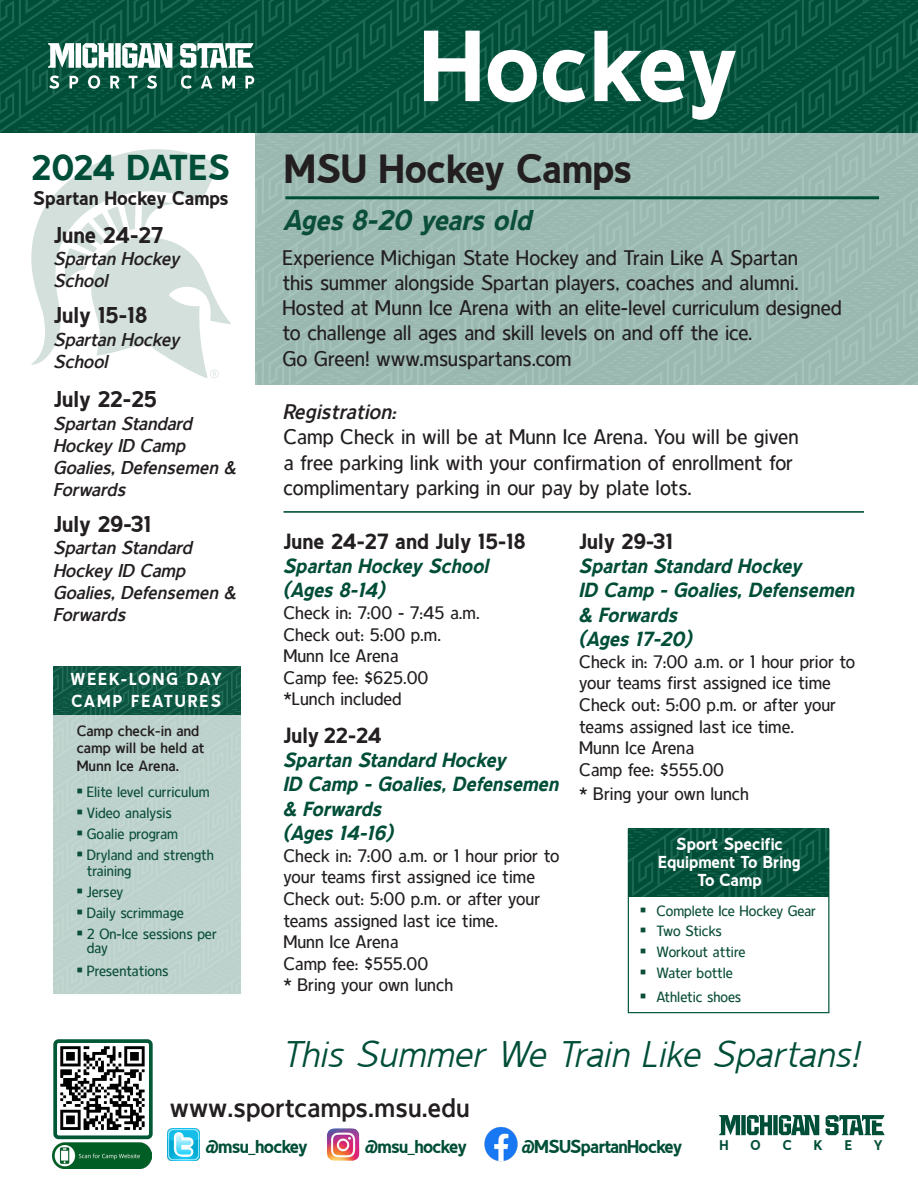
<style>
.page{position:relative;width:918px;height:1188px;background:#fff}
.page>*{position:absolute;margin:0;border:0;box-sizing:border-box;transform-origin:0 0}
.t1{font:800 100.5px "Duty";color:#fff}
.t2{font:800 40.5px "Duty";letter-spacing:-.01em;color:#231f20}
.t3{font:italic 300 36.9px "Duty";letter-spacing:.01em;color:#004e38}
.t4{font:800 35.85px "Duty";letter-spacing:-.02em;color:#004e38}
.t5{font:italic 800 28.5px "Duty";letter-spacing:-.01em;color:#0b4e39}
.t6{font:700 26.7px "Duty";color:#231f20}
.t7{font:800 22.8px "Duty";color:#231f20}
.t8{font:800 21.9px "Duty";color:#231f20}
.t9{font:21px/25.2px "Duty";color:#231f20}
.t10{font:italic 700 21px "Duty";color:#231f20}
.t11{font:italic 800 20.25px/24.5px "Duty";color:#004e38}
.t12{font:800 19.5px "Duty";color:#231f20}
.t13{font:800 18.6px "Duty";letter-spacing:-.04em;color:#004e38}
.t14{font:italic 700 18.45px/22.2px "Duty";color:#231f20}
.t15{font:18px/21.6px "Duty";color:#231f20}
.t16{font:800 17.25px/17.9px "Duty";color:#fff;text-align:center}
.t17{font:800 17.25px/21.5px "Duty";letter-spacing:.11em;color:#fff}
.t18{font:700 14.85px/17.9px "Duty";color:#231f20}
.t19{font:14.7px/16.4px "Duty";color:#0b4e39}
.t20{font:14.7px "Duty";letter-spacing:-.02em;color:#0b4e39}
.t21{font:800 13.95px "Duty";color:#004e38}
</style>
<div class="page">
<svg style="left:719px;top:1115px;width:100px;height:20px"></svg>
<svg style="left:826px;top:1115px;width:58px;height:20px"></svg>
<svg style="left:20px;top:132px;width:199px;height:233px"></svg>
<svg style="left:64px;top:200px;width:167px;height:178px"></svg>
<div style="left:255px;top:126px;width:663px;height:258px;background:#9ab8b0"></div>
<svg style="left:0;top:0;width:918px;height:132px;background:#07543e"></svg>
<svg style="left:48px;top:43px;width:124px;height:25px"></svg>
<svg style="left:180px;top:43px;width:73px;height:25px"></svg>
<svg style="left:49px;top:76px;width:10px;height:13px"></svg>
<svg style="left:70px;top:76px;width:8px;height:12px"></svg>
<svg style="left:88px;top:75px;width:12px;height:14px"></svg>
<svg style="left:110px;top:76px;width:9px;height:12px"></svg>
<svg style="left:129px;top:76px;width:8px;height:12px"></svg>
<svg style="left:147px;top:76px;width:10px;height:13px"></svg>
<svg style="left:181px;top:75px;width:11px;height:14px"></svg>
<svg style="left:201px;top:76px;width:11px;height:12px"></svg>
<svg style="left:222px;top:76px;width:13px;height:12px"></svg>
<svg style="left:245px;top:76px;width:9px;height:12px"></svg>
<hr style="left:285px;top:196px;width:594px;height:3px;background:#004e38">
<img style="left:167px;top:1128px;width:33px;height:33px">
<img style="left:327px;top:1128px;width:33px;height:33px">
<svg style="left:54px;top:666px;width:186px;height:49px;background:#115b46"></svg>
<div style="left:48px;top:715px;width:195px;height:280px;background:#bdd1cc"></div>
<hr style="left:284px;top:511px;width:580px;height:2px;background:#004e38">
<div style="left:628px;top:829px;width:201px;height:184px;background:#fff;border:1px solid #005837"></div>
<svg style="left:629px;top:829px;width:199px;height:68px;background:#07543e"></svg>
<img style="left:484px;top:1127px;width:34px;height:35px">
<img style="left:53px;top:1142px;width:99px;height:26px">
<img style="left:60px;top:1046px;width:85px;height:84px">
<div style="left:53px;top:1039px;width:100px;height:100px;border:4px solid #005837;border-radius:3px"></div>
<p class="t4" style="left:32px;top:148px;width:200px">2024 DATES</p>
<p class="t12" style="left:33px;top:187px;width:197px">Spartan Hockey Camps</p>
<p class="t7" style="left:54px;top:223px;width:111px">June 24-27</p>
<p class="t14" style="left:54px;top:248px;width:128px">Spartan Hockey<br>School</p>
<p class="t7" style="left:54px;top:303px;width:95px">July 15-18</p>
<p class="t14" style="left:54px;top:328px;width:128px">Spartan Hockey<br>School</p>
<p class="t7" style="left:54px;top:387px;width:105px">July 22-25</p>
<p class="t14" style="left:54px;top:412px;width:141px">Spartan Standard<br>Hockey ID Camp</p>
<p class="t14" style="left:54px;top:456px;width:184px">Goalies, Defensemen &amp;<br>Forwards</p>
<p class="t7" style="left:54px;top:512px;width:99px">July 29-31</p>
<p class="t14" style="left:54px;top:537px;width:141px">Spartan Standard<br>Hockey ID Camp</p>
<p class="t14" style="left:54px;top:581px;width:184px">Goalies, Defensemen &amp;<br>Forwards</p>
<p class="t17" style="left:71px;top:668px;width:153px">WEEK-LONG DAY<br>CAMP FEATURES</p>
<p class="t18" style="left:77px;top:722px;width:129px">Camp check-in and camp will be held at<br>Munn Ice Arena.</p>
<p class="t19" style="left:77px;top:784px;width:134px">■ Elite level curriculum</p>
<p class="t19" style="left:77px;top:805px;width:97px">■ Video analysis</p>
<p class="t19" style="left:77px;top:826px;width:103px">■ Goalie program</p>
<p class="t19" style="left:87px;top:847px;width:129px;text-indent:-10px">■ Dryland and strength training</p>
<p class="t19" style="left:77px;top:884px;width:48px">■ Jersey</p>
<p class="t19" style="left:77px;top:905px;width:109px">■ Daily scrimmage</p>
<p class="t19" style="left:87px;top:926px;width:131px;line-height:14.7px;text-indent:-10px">■ 2 On-Ice sessions per day</p>
<p class="t19" style="left:77px;top:963px;width:93px">■ Presentations</p>
<p class="t1" style="left:419px;top:11px;width:320px">Hockey</p>
<p class="t2" style="left:284px;top:147px;width:350px">MSU Hockey Camps</p>
<p class="t5" style="left:284px;top:205px;width:250px">Ages 8-20 years old</p>
<p class="t9" style="left:282px;top:245px;width:561px">Experience Michigan State Hockey and Train Like A Spartan<br>this summer alongside Spartan players, coaches and alumni.<br>Hosted at Munn Ice Arena with an elite-level curriculum designed to challenge all ages and skill levels on and off the ice.<br>Go Green! www.msuspartans.com</p>
<p class="t10" style="left:284px;top:400px;width:115px">Registration:</p>
<p class="t9" style="left:284px;top:425px;width:517px">Camp Check in will be at Munn Ice Arena. You will be given a free parking link with your confirmation of enrollment for complimentary parking in our pay by plate lots.</p>
<p class="t8" style="left:284px;top:529px;width:244px">June 24-27 and July 15-18</p>
<p class="t11" style="left:284px;top:554px;width:207px">Spartan Hockey School</p>
<p class="t11" style="left:284px;top:578px;width:104px">(Ages 8-14)</p>
<p class="t15" style="left:284px;top:602px;width:198px">Check in: 7:00 - 7:45 a.m.</p>
<p class="t15" style="left:284px;top:624px;width:159px">Check out: 5:00 p.m.<br>Munn Ice Arena</p>
<p class="t15" style="left:284px;top:667px;width:147px">Camp fee: $625.00</p>
<p class="t15" style="left:284px;top:689px;width:120px">*Lunch included</p>
<p class="t8" style="left:284px;top:723px;width:100px">July 22-24</p>
<p class="t11" style="left:284px;top:748px;width:277px">Spartan Standard Hockey<br>ID Camp - Goalies, Defensemen &amp; Forwards</p>
<p class="t11" style="left:284px;top:821px;width:112px">(Ages 14-16)</p>
<p class="t15" style="left:284px;top:845px;width:278px">Check in: 7:00 a.m. or 1 hour prior to your teams first assigned ice time</p>
<p class="t15" style="left:284px;top:888px;width:258px">Check out: 5:00 p.m. or after your teams assigned last ice time.<br>Munn Ice Arena</p>
<p class="t15" style="left:284px;top:953px;width:146px">Camp fee: $555.00</p>
<p class="t15" style="left:284px;top:975px;width:171px">* Bring your own lunch</p>
<p class="t8" style="left:579px;top:529px;width:95px">July 29-31</p>
<p class="t11" style="left:579px;top:554px;width:277px">Spartan Standard Hockey<br>ID Camp - Goalies, Defensemen &amp; Forwards</p>
<p class="t11" style="left:579px;top:627px;width:115px">(Ages 17-20)</p>
<p class="t15" style="left:579px;top:651px;width:278px">Check in: 7:00 a.m. or 1 hour prior to your teams first assigned ice time</p>
<p class="t15" style="left:579px;top:694px;width:258px">Check out: 5:00 p.m. or after your teams assigned last ice time.<br>Munn Ice Arena</p>
<p class="t15" style="left:579px;top:759px;width:146px">Camp fee: $555.00</p>
<p class="t15" style="left:579px;top:783px;width:171px">* Bring your own lunch</p>
<p class="t16" style="left:658px;top:836px;width:144px">Sport Specific<br>Equipment To Bring<br>To Camp</p>
<p class="t19" style="left:640px;top:902px;width:177px">■ Complete Ice Hockey Gear</p>
<p class="t20" style="left:640px;top:924px;width:83px">■ Two Sticks</p>
<p class="t19" style="left:640px;top:944px;width:107px">■ Workout attire</p>
<p class="t19" style="left:640px;top:965px;width:94px">■ Water bottle</p>
<p class="t19" style="left:640px;top:988px;width:103px">■ Athletic shoes</p>
<p class="t3" style="left:284px;top:1034px;width:578px">This Summer We Train Like Spartans!</p>
<p class="t6" style="left:170px;top:1093px;width:302px">www.sportcamps.msu.edu</p>
<p class="t13" style="left:205px;top:1137px;width:104px">@msu_hockey</p>
<p class="t13" style="left:365px;top:1137px;width:104px">@msu_hockey</p>
<p class="t13" style="left:521px;top:1137px;width:163px">@MSUSpartanHockey</p>
<p class="t21" style="left:719px;top:1138px;width:11px">H</p>
<p class="t21" style="left:751px;top:1138px;width:12px">O</p>
<p class="t21" style="left:783px;top:1138px;width:11px">C</p>
<p class="t21" style="left:814px;top:1138px;width:10px">K</p>
<p class="t21" style="left:845px;top:1138px;width:9px">E</p>
<p class="t21" style="left:874px;top:1138px;width:10px">Y</p>
</div>
